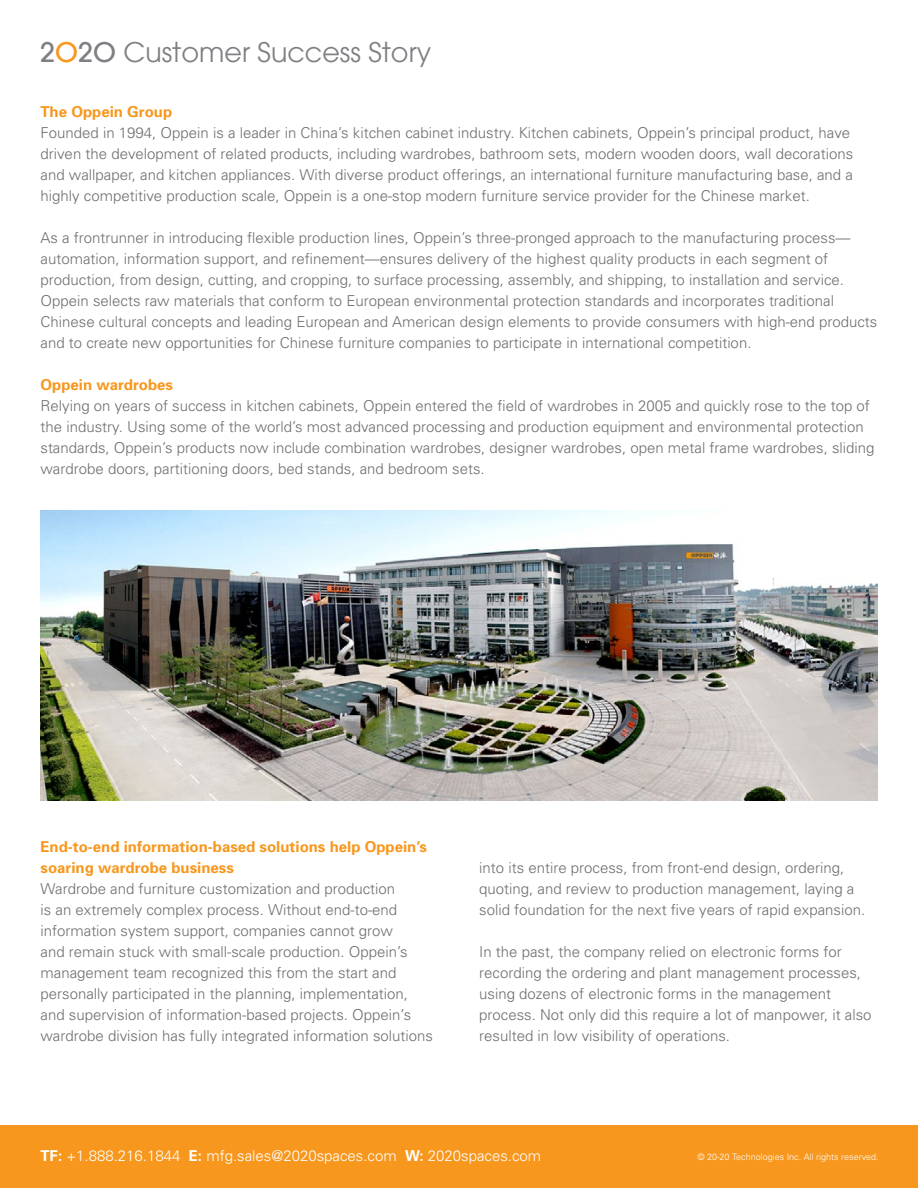
<style>
.page{position:relative;width:918px;height:1188px;background:#fff}
.page>*{position:absolute;margin:0;border:0;box-sizing:border-box;transform-origin:0 0}
.t1{font:27px "Avant Garde";color:#7e8083}
.t2{font:300 15px/21px "Univers";color:#6d6e71}
.t3{font:700 15px/21px "Univers";color:#f8971d}
.t4{font:300 15px "Univers";color:#fff}
.t5{font:300 9px "Univers";color:#fff}
.s1{font-weight:500}
.s2{font-weight:500;color:#f8971d}
.s3{font-weight:700}
</style>
<div class="page">
<div style="left:0;top:1125px;width:918px;height:63px;background:#f8971d"></div>
<img style="left:40px;top:511px;width:838px;height:290px">
<h1 class="t1" style="left:40px;top:36px;width:392px"><span class="s1">2</span><span class="s2">O</span><span class="s1">2O</span> Customer Success Story</h1>
<p class="t3" style="left:40px;top:101px;width:133px">The Oppein Group</p>
<p class="t2" style="left:40px;top:122px;width:814px">Founded in 1994, Oppein is a leader in China’s kitchen cabinet industry. Kitchen cabinets, Oppein’s principal product, have driven the development of related products, including wardrobes, bathroom sets, modern wooden doors, wall decorations and wallpaper, and kitchen appliances. With diverse product offerings, an international furniture manufacturing base, and a highly competitive production scale, Oppein is a one-stop modern furniture service provider for the Chinese market.</p>
<p class="t2" style="left:40px;top:227px;width:838px">As a frontrunner in introducing flexible production lines, Oppein’s three-pronged approach to the manufacturing process— automation, information support, and refinement—ensures delivery of the highest quality products in each segment of production, from design, cutting, and cropping, to surface processing, assembly, and shipping, to installation and service.<br>Oppein selects raw materials that conform to European environmental protection standards and incorporates traditional Chinese cultural concepts and leading European and American design elements to provide consumers with high-end products and to create new opportunities for Chinese furniture companies to participate in international competition.</p>
<p class="t3" style="left:40px;top:374px;width:134px">Oppein wardrobes</p>
<p class="t2" style="left:40px;top:395px;width:836px">Relying on years of success in kitchen cabinets, Oppein entered the field of wardrobes in 2005 and quickly rose to the top of the industry. Using some of the world’s most advanced processing and production equipment and environmental protection standards, Oppein’s products now include combination wardrobes, designer wardrobes, open metal frame wardrobes, sliding wardrobe doors, partitioning doors, bed stands, and bedroom sets.</p>
<p class="t3" style="left:40px;top:836px;width:388px">End-to-end information-based solutions help Oppein’s soaring wardrobe business</p>
<p class="t2" style="left:40px;top:878px;width:394px">Wardrobe and furniture customization and production<br>is an extremely complex process. Without end-to-end information system support, companies cannot grow<br>and remain stuck with small-scale production. Oppein’s management team recognized this from the start and personally participated in the planning, implementation, and supervision of information-based projects. Oppein’s wardrobe division has fully integrated information solutions</p>
<p class="t2" style="left:479px;top:857px;width:387px">into its entire process, from front-end design, ordering, quoting, and review to production management, laying a solid foundation for the next five years of rapid expansion.</p>
<p class="t2" style="left:479px;top:941px;width:394px">In the past, the company relied on electronic forms for recording the ordering and plant management processes, using dozens of electronic forms in the management process. Not only did this require a lot of manpower, it also resulted in low visibility of operations.</p>
<p class="t4" style="left:40px;top:1146px;width:502px"><span class="s3">TF:</span> +1.888.216.1844 <span class="s3">E:</span> mfg.sales@2020spaces.com <span class="s3">W:</span> 2020spaces.com</p>
<p class="t5" style="left:697px;top:1152px;width:183px">© 20-20 Technologies Inc. All rights reserved.</p>
</div>
